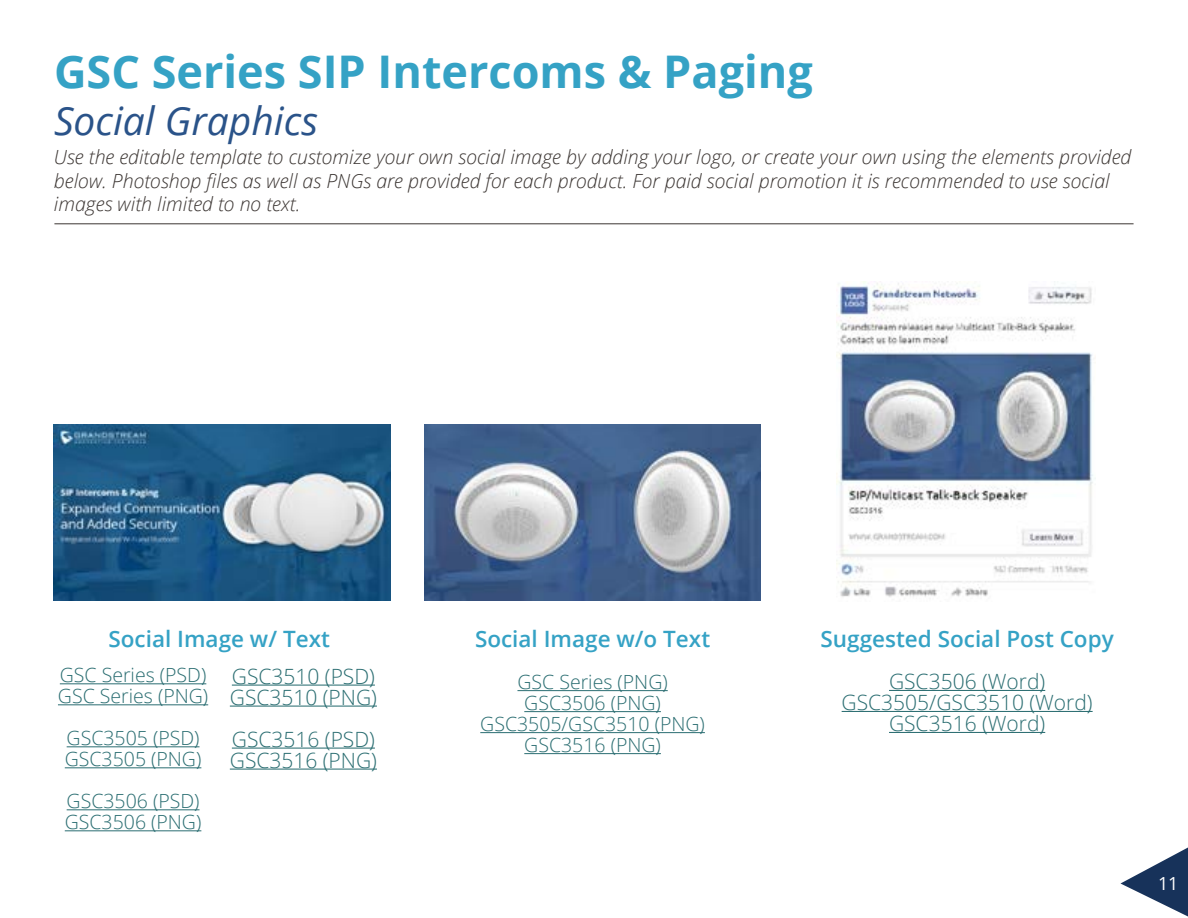
<style>
.page{position:relative;width:1188px;height:918px;background:#fff}
.page>*{position:absolute;margin:0;border:0;box-sizing:border-box;transform-origin:0 0}
.t1{font:700 45px "Open Sans";color:#35a2c5}
.t2{font:italic 39px "Open Sans";color:#2a5389}
.t3{font:600 22.5px "Open Sans";color:#35a2c5}
.t4{font:300 21px/21px "Open Sans";color:#2b6e72}
.t5{font:italic 300 19.5px/23.4px "Open Sans";color:#3c3633}
.t6{font:300 19.5px/21px "Open Sans";color:#2b6e72}
.t7{font:18px "Open Sans";color:#fff}
</style>
<div class="page">
<svg style="left:1120px;top:848px;width:68px;height:68px"></svg>
<hr style="left:60px;top:683px;width:146px;height:1px;background:#2b6e72">
<hr style="left:58px;top:704px;width:150px;height:1px;background:#2b6e72">
<hr style="left:67px;top:746px;width:133px;height:1px;background:#2b6e72">
<hr style="left:65px;top:767px;width:136px;height:1px;background:#2b6e72">
<hr style="left:67px;top:809px;width:133px;height:1px;background:#2b6e72">
<hr style="left:65px;top:830px;width:136px;height:1px;background:#2b6e72">
<hr style="left:54px;top:224px;width:1080px;height:1px;background:#3c3633">
<hr style="left:517px;top:690px;width:151px;height:1px;background:#2b6e72">
<hr style="left:524px;top:711px;width:137px;height:1px;background:#2b6e72">
<hr style="left:480px;top:732px;width:225px;height:1px;background:#2b6e72">
<hr style="left:524px;top:753px;width:137px;height:1px;background:#2b6e72">
<hr style="left:889px;top:690px;width:156px;height:1px;background:#2b6e72">
<hr style="left:842px;top:711px;width:251px;height:1px;background:#2b6e72">
<hr style="left:889px;top:732px;width:156px;height:1px;background:#2b6e72">
<img style="left:424px;top:424px;width:337px;height:177px">
<img style="left:54px;top:424px;width:336px;height:177px">
<img style="left:837px;top:281px;width:256px;height:316px">
<hr style="left:232px;top:685px;width:143px;height:1px;background:#2b6e72">
<hr style="left:230px;top:706px;width:147px;height:1px;background:#2b6e72">
<hr style="left:232px;top:748px;width:143px;height:1px;background:#2b6e72">
<hr style="left:230px;top:769px;width:147px;height:1px;background:#2b6e72">
<h1 class="t1" style="left:54px;top:40px;width:760px">GSC Series SIP Intercoms &amp; Paging</h1>
<h2 class="t2" style="left:54px;top:94px;width:266px">Social Graphics</h2>
<p class="t5" style="left:54px;top:145px;width:1079px">Use the editable template to customize your own social image by adding your logo, or create your own using the elements provided below. Photoshop files as well as PNGs are provided for each product. For paid social promotion it is recommended to use social images with limited to no text.</p>
<p class="t3" style="left:109px;top:623px;width:223px">Social Image w/ Text</p>
<p class="t6" style="left:58px;top:664px;width:152px">GSC Series (PSD)<br>GSC Series (PNG)</p>
<p class="t6" style="left:65px;top:727px;width:138px">GSC3505 (PSD)<br>GSC3505 (PNG)</p>
<p class="t6" style="left:65px;top:790px;width:138px">GSC3506 (PSD)<br>GSC3506 (PNG)</p>
<p class="t4" style="left:230px;top:665px;width:149px">GSC3510 (PSD)<br>GSC3510 (PNG)</p>
<p class="t4" style="left:230px;top:728px;width:149px">GSC3516 (PSD)<br>GSC3516 (PNG)</p>
<p class="t3" style="left:475px;top:623px;width:237px">Social Image w/o Text</p>
<p class="t6" style="left:480px;top:671px;width:226px;text-align:center">GSC Series (PNG)<br>GSC3506 (PNG)<br>GSC3505/GSC3510 (PNG)<br>GSC3516 (PNG)</p>
<p class="t3" style="left:820px;top:623px;width:295px">Suggested Social Post Copy</p>
<p class="t4" style="left:842px;top:670px;width:253px;text-align:center">GSC3506 (Word)<br>GSC3505/GSC3510 (Word)<br>GSC3516 (Word)</p>
<p class="t7" style="left:1158px;top:871px;width:22px">11</p>
</div>
